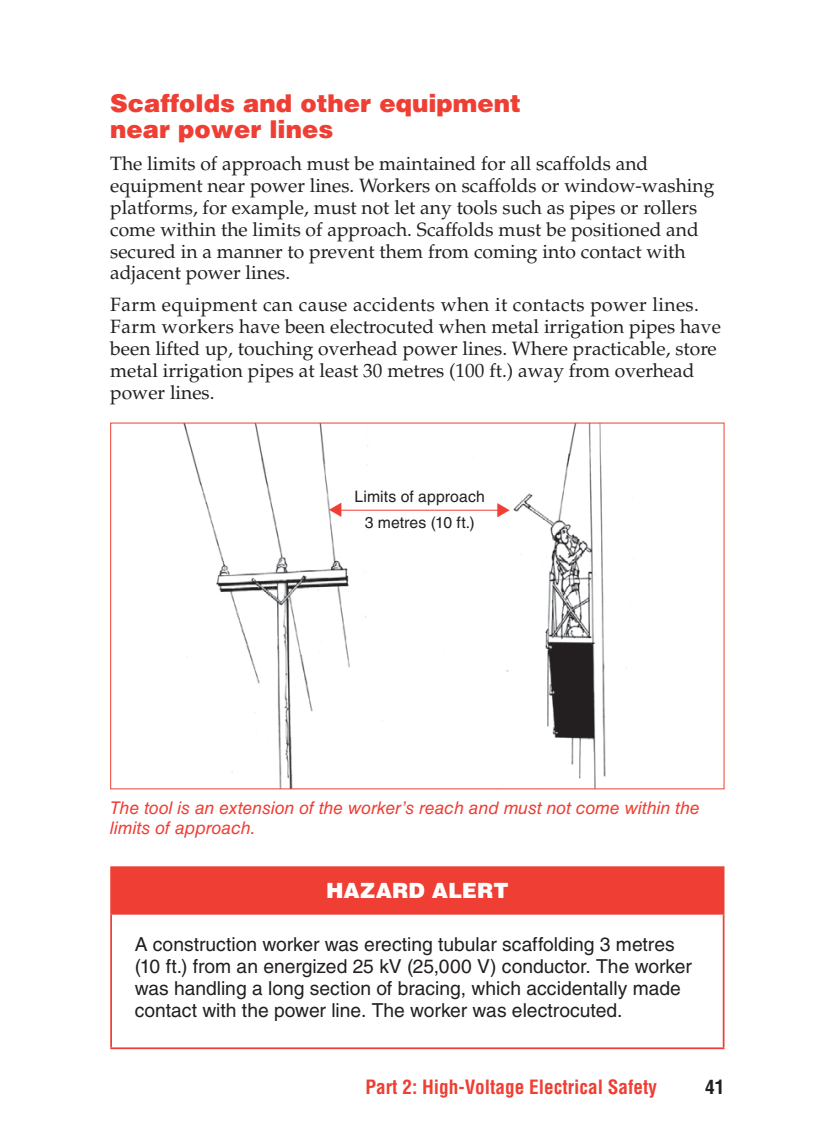
<style>
.page{position:relative;width:819px;height:1134px;background:#fff}
.page>*{position:absolute;margin:0;border:0;box-sizing:border-box;transform-origin:0 0}
.t1{font:900 24.5px/26.2px "Helvetica LT Std";color:#ef3e33}
.t2{font:900 21px "Helvetica LT Std";letter-spacing:.005em;color:#fff}
.t3{font:19.25px/21.9px "Palatino LT Std";color:#231f20}
.t4{font:19.25px/21.9px "Helvetica LT Std";color:#231f20}
.t5{font:700 condensed 19.25px "Helvetica LT Std";color:#ef3e33}
.t6{font:700 condensed 19.25px "Helvetica LT Std";color:#231f20}
.t7{font:italic 17.5px/20.1px "Helvetica LT Std";color:#ef3e33}
.t8{font:15.75px/26.4px "Helvetica LT Std";letter-spacing:.01em;color:#231f20;text-align:center}
</style>
<div class="page">
<div style="left:111px;top:867px;width:613px;height:47px;background:#ef3e33"></div>
<hr style="left:110px;top:866px;width:614px;height:2px;background:#ef3e33">
<hr style="left:110px;top:868px;width:2px;height:45px;background:#ef3e33">
<hr style="left:110px;top:913px;width:614px;height:2px;background:#ef3e33">
<hr style="left:110px;top:915px;width:2px;height:132px;background:#ef3e33">
<hr style="left:723px;top:915px;width:1px;height:132px;background:#ef3e33">
<hr style="left:110px;top:1047px;width:614px;height:2px;background:#ef3e33">
<img style="left:183px;top:425px;width:423px;height:362px">
<hr style="left:337px;top:510px;width:167px;height:1px;background:#ef3e33">
<svg style="left:329px;top:502px;width:13px;height:15px"></svg>
<svg style="left:497px;top:503px;width:13px;height:14px"></svg>
<p class="t1" style="left:110px;top:93px;width:412px">Scaffolds and other equipment near power lines</p>
<p class="t3" style="left:110px;top:157px;width:606px">The limits of approach must be maintained for all scaffolds and equipment near power lines. Workers on scaffolds or window-washing platforms, for example, must not let any tools such as pipes or rollers come within the limits of approach. Scaffolds must be positioned and secured in a manner to prevent them from coming into contact with adjacent power lines.</p>
<p class="t3" style="left:110px;top:298px;width:612px">Farm equipment can cause accidents when it contacts power lines.<br>Farm workers have been electrocuted when metal irrigation pipes have been lifted up, touching overhead power lines. Where practicable, store metal irrigation pipes at least 30 metres (100 ft.) away from overhead power lines.</p>
<p class="t8" style="left:355px;top:485px;width:132px">Limits of approach<br>3 metres (10 ft.)</p>
<p class="t7" style="left:110px;top:799px;width:591px">The tool is an extension of the worker’s reach and must not come within the limits of approach.</p>
<p class="t2" style="left:326px;top:883px;width:184px">HAZARD ALERT</p>
<p class="t4" style="left:135px;top:936px;width:559px">A construction worker was erecting tubular scaffolding 3 metres (10 ft.) from an energized 25 kV (25,000 V) conductor. The worker was handling a long section of bracing, which accidentally made contact with the power line. The worker was electrocuted.</p>
<p class="t5" style="left:365px;top:1080px;width:293px">Part 2: High-Voltage Electrical Safety</p>
<p class="t6" style="left:705px;top:1080px;width:21px">41</p>
</div>
